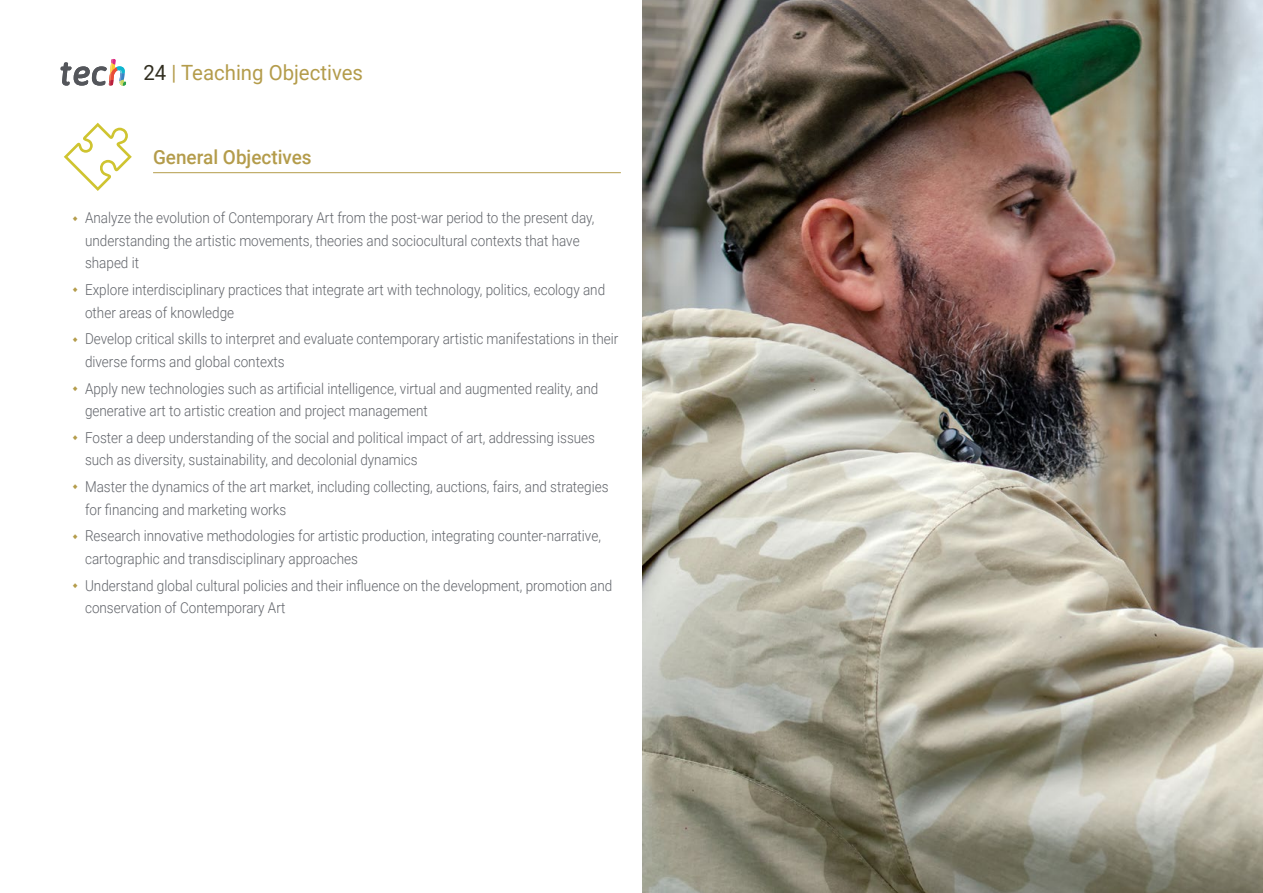
<style>
.page{position:relative;width:1263px;height:893px;background:#fff}
.page>*{position:absolute;margin:0;border:0;box-sizing:border-box;transform-origin:0 0}
.t1{font:21px "Roboto";color:#b49c4b}
.t2{font:500 19.5px "Roboto";color:#b49c4b}
.t3{font:300 15px/22.5px "Roboto";color:#61646a;scale:.9 1}
.s1{color:#312e20}
</style>
<div class="page">
<hr style="left:153px;top:172px;width:468px;height:1px;background:#b49c4b">
<svg style="left:64px;top:123px;width:68px;height:68px"></svg>
<img style="left:642px;top:0;width:621px;height:893px">
<svg style="left:61px;top:59px;width:65px;height:27px"></svg>
<h1 class="t1" style="left:144px;top:57px;width:221px"><span class="s1">24</span> | Teaching Objectives</h1>
<h2 class="t2" style="left:153px;top:144px;width:160px">General Objectives</h2>
<p class="t3" style="left:85px;top:206px;width:567px">Analyze the evolution of Contemporary Art from the post-war period to the present day, understanding the artistic movements, theories and sociocultural contexts that have shaped it</p>
<p class="t3" style="left:85px;top:278px;width:579px">Explore interdisciplinary practices that integrate art with technology, politics, ecology and other areas of knowledge</p>
<p class="t3" style="left:85px;top:327px;width:594px">Develop critical skills to interpret and evaluate contemporary artistic manifestations in their diverse forms and global contexts</p>
<p class="t3" style="left:85px;top:376px;width:572px">Apply new technologies such as artificial intelligence, virtual and augmented reality, and generative art to artistic creation and project management</p>
<p class="t3" style="left:85px;top:426px;width:568px">Foster a deep understanding of the social and political impact of art, addressing issues such as diversity, sustainability, and decolonial dynamics</p>
<p class="t3" style="left:85px;top:475px;width:583px">Master the dynamics of the art market, including collecting, auctions, fairs, and strategies for financing and marketing works</p>
<p class="t3" style="left:85px;top:524px;width:575px">Research innovative methodologies for artistic production, integrating counter-narrative, cartographic and transdisciplinary approaches</p>
<p class="t3" style="left:85px;top:573px;width:587px">Understand global cultural policies and their influence on the development, promotion and conservation of Contemporary Art</p>
</div>
